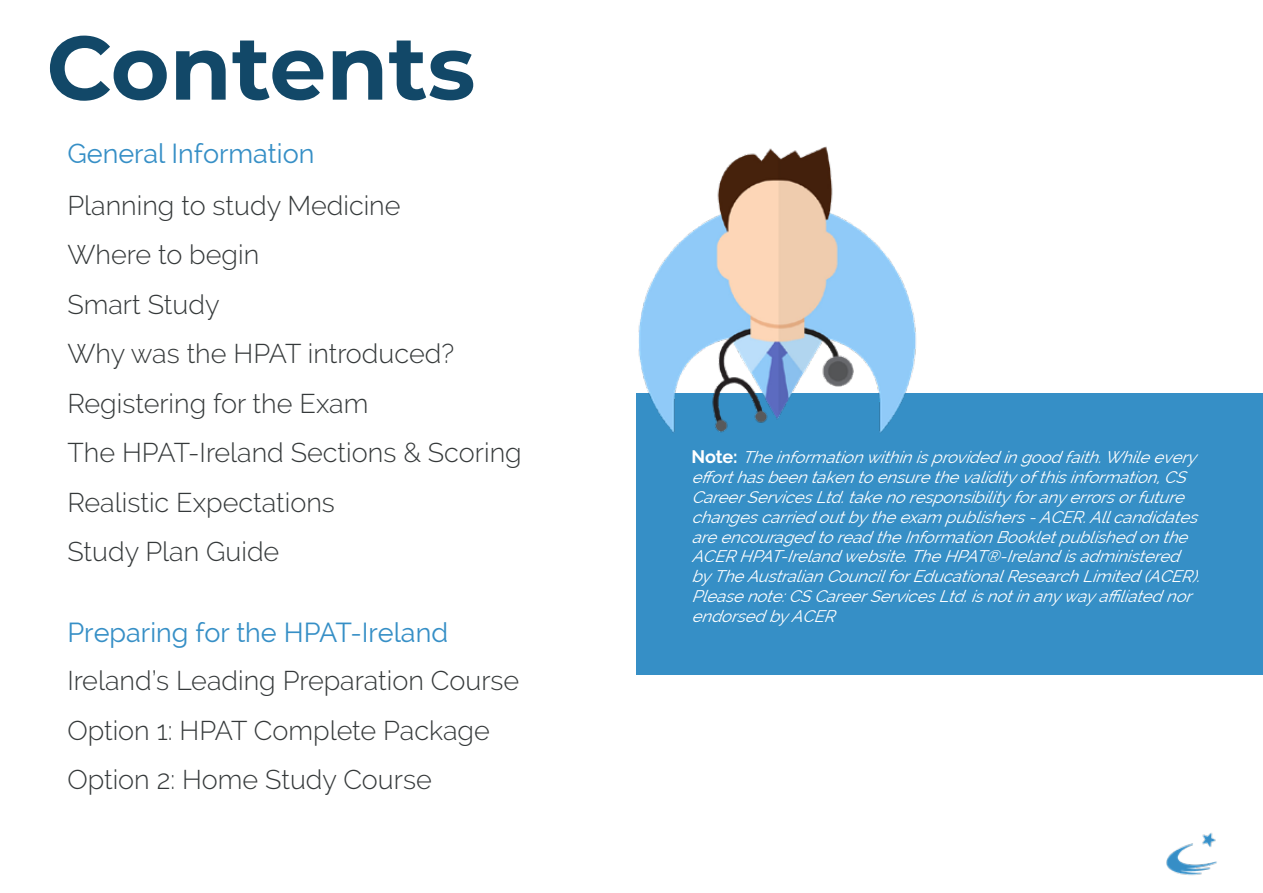
<style>
.page{position:relative;width:1263px;height:893px;background:#fff}
.page>*{position:absolute;margin:0;border:0;box-sizing:border-box;transform-origin:0 0}
.t1{font:700 90px "Montserrat";color:#124868}
.t2{font:300 27px/49.5px "Raleway";color:#35393a}
.t3{font:27px "Raleway";color:#368fc6}
.t4{font:italic 16.5px/19.8px "Raleway";color:#fff}
.s1{font-weight:700;font-style:normal;font-size:18px}
</style>
<div class="page">
<img style="left:1166px;top:833px;width:51px;height:43px">
<div style="left:637px;top:394px;width:626px;height:281px;background:#368fc6"></div>
<img style="left:636px;top:146px;width:301px;height:308px">
<h1 class="t1" style="left:46px;top:3px;width:430px">Contents</h1>
<h2 class="t3" style="left:67px;top:138px;width:248px">General Information</h2>
<h2 class="t2" style="left:67px;top:181px;width:456px">Planning to study Medicine<br>Where to begin<br>Smart Study<br>Why was the HPAT introduced?<br>Registering for the Exam<br>The HPAT-Ireland Sections &amp; Scoring<br>Realistic Expectations<br>Study Plan Guide</h2>
<h2 class="t3" style="left:67px;top:617px;width:382px">Preparing for the HPAT-Ireland</h2>
<h2 class="t2" style="left:67px;top:656px;width:453px">Ireland’s Leading Preparation Course<br>Option 1: HPAT Complete Package<br>Option 2: Home Study Course</h2>
<p class="t4" style="left:691px;top:448px;width:516px"><span class="s1">N o t e :</span> Theinformationwithinisprovidedingoodfaith.Whileevery efforthasbeentakentoensurethevalidityofthisinformation,CS CareerServicesLtd.takenoresponsibilityforanyerrorsorfuture changescarriedoutbytheexam publishers-ACER.Allcandidates areencouragedtoreadtheInformationBookletpublishedonthe ACERHPAT-Irelandwebsite.TheHPAT®-Irelandisadministered byTheAustralianCouncilforEducationalResearchLimited(ACER).<br>Pleasenote:CSCareerServicesLtd.isnotinanywayaffiliatednor endorsedbyACER</p>
</div>
